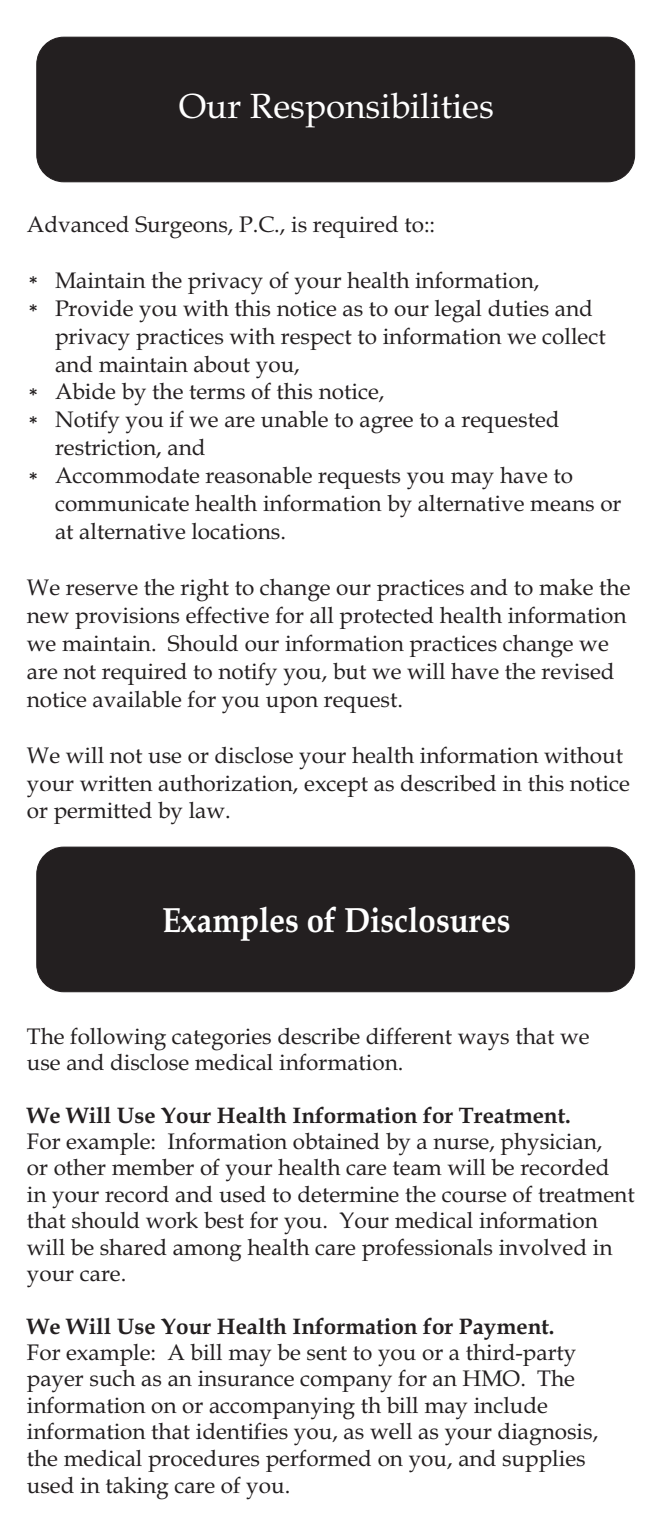
<style>
.page{position:relative;width:661px;height:1530px;background:#fff}
.page>*{position:absolute;margin:0;border:0;box-sizing:border-box;transform-origin:0 0}
.t1{font:700 35px "Book Antiqua";color:#fff;scale:.89 1}
.t2{font:35px "Book Antiqua";color:#fff}
.t3{font:22.5px/28px "Book Antiqua";color:#231f20}
.t4{font:700 22.5px "Book Antiqua";color:#231f20}
.t5{font:700 22.5px/28px "Quicksand";color:#231f20}
</style>
<div class="page">
<div style="left:36px;top:37px;width:598px;height:145px;background:#231f20;border:1px solid #231f20;border-radius:27px"></div>
<div style="left:36px;top:847px;width:598px;height:145px;background:#231f20;border:1px solid #231f20;border-radius:27px"></div>
<h1 class="t2" style="left:178px;top:92px;width:316px">Our Responsibilities</h1>
<p class="t3" style="left:27px;top:213px;width:409px">Advanced Surgeons, P.C., is required to::</p>
<p class="t3" style="left:55px;top:269px;width:567px">Maintain the privacy of your health information, Provide you with this notice as to our legal duties and privacy practices with respect to information we collect and maintain about you,<br>Abide by the terms of this notice,<br>Notify you if we are unable to agree to a requested restriction, and<br>Accommodate reasonable requests you may have to communicate health information by alternative means or at alternative locations.</p>
<p class="t3" style="left:27px;top:576px;width:604px">We reserve the right to change our practices and to make the new provisions effective for all protected health information we maintain. Should our information practices change we are not required to notify you, but we will have the revised notice available for you upon request.</p>
<p class="t3" style="left:27px;top:744px;width:604px">We will not use or disclose your health information without your written authorization, except as described in this notice or permitted by law.</p>
<p class="t5" style="left:28px;top:269px;width:11px">* *</p>
<p class="t5" style="left:28px;top:382px;width:11px">* *</p>
<p class="t5" style="left:28px;top:466px;width:11px">*</p>
<h1 class="t1" style="left:162px;top:907px;width:392px">Examples of Disclosures</h1>
<p class="t3" style="left:27px;top:1025px;width:563px;line-height:26.5px">The following categories describe different ways that we use and disclose medical information.</p>
<p class="t4" style="left:27px;top:1106px;width:545px">We Will Use Your Health Information for Treatment.</p>
<p class="t3" style="left:27px;top:1130px;width:608px;line-height:26.5px">For example: Information obtained by a nurse, physician,<br>or other member of your health care team will be recorded in your record and used to determine the course of treatment that should work best for you. Your medical information will be shared among health care professionals involved in your care.</p>
<p class="t4" style="left:27px;top:1317px;width:528px">We Will Use Your Health Information for Payment.</p>
<p class="t3" style="left:27px;top:1342px;width:572px;line-height:26.5px">For example: A bill may be sent to you or a third-party payer such as an insurance company for an HMO. The information on or accompanying th bill may include information that identifies you, as well as your diagnosis, the medical procedures performed on you, and supplies used in taking care of you.</p>
</div>
